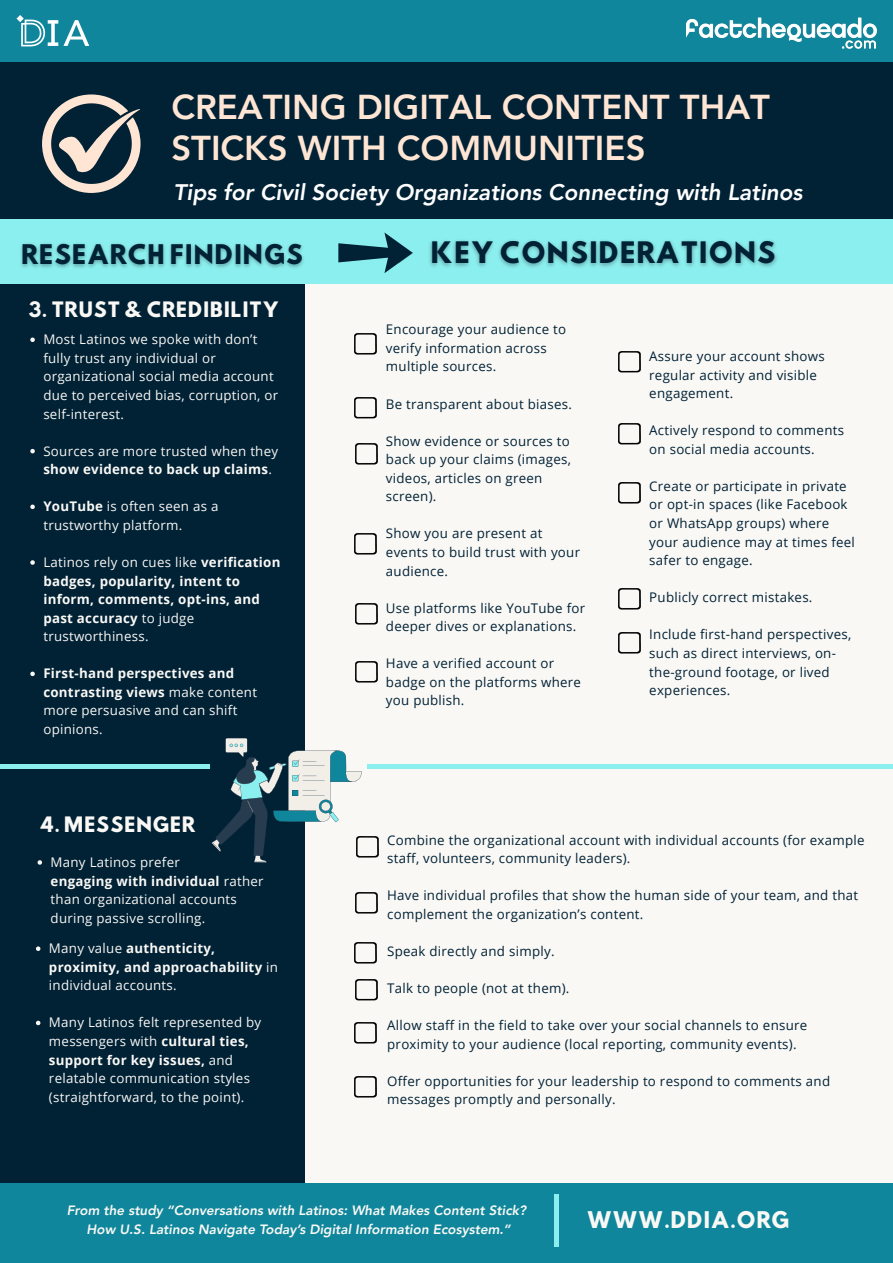
<style>
.page{position:relative;width:893px;height:1263px;background:#fff}
.page>*{position:absolute;margin:0;border:0;box-sizing:border-box;transform-origin:0 0}
.t1{font:800 34.5px/41px "Avenir LT Pro";color:#ffe5d3}
.t2{font:26.25px "Hussar Bd";letter-spacing:.02em;color:#012135}
.t3{font:24px "Hussar Bd";letter-spacing:.02em;color:#012135}
.t4{font:italic 800 22.5px "Avenir LT Pro";color:#fff}
.t5{font:20.4px "Hussar Bd";letter-spacing:.02em;color:#f9f8f5}
.t6{font:18.83px "Hussar Bd";letter-spacing:.02em;color:#f9f8f5}
.t7{font:italic 800 13.5px/18.5px "Avenir LT Pro";color:#f9f8f5;text-align:center}
.t8{font:13.27px/18.5px "Open Sans";letter-spacing:.02em;color:#012135}
.t9{font:13.27px/18.5px "Open Sans";letter-spacing:.02em;color:#f9f8f5}
.t10{font:700 13.27px/18.5px "Open Sans";letter-spacing:.02em;color:#f9f8f5}
.s1{font-weight:700}
.s2{font-weight:400}
</style>
<div class="page">
<div style="left:0;top:0;width:892px;height:1262px;background:#012135"></div>
<div style="left:266px;top:224px;width:627px;height:975px;background:#f9f8f5"></div>
<div style="left:0;top:272px;width:305px;height:975px;background:#012135"></div>
<div style="left:0;top:219px;width:893px;height:64px;background:#8cefef"></div>
<div style="left:0;top:1183px;width:893px;height:80px;background:#0f869b"></div>
<div style="left:0;top:0;width:893px;height:62px;background:#0f869b"></div>
<svg style="left:17px;top:15px;width:72px;height:31px"></svg>
<svg style="left:42px;top:94px;width:99px;height:99px"></svg>
<img style="left:355px;top:397px;width:22px;height:22px">
<svg style="left:338px;top:232px;width:75px;height:41px"></svg>
<img style="left:355px;top:661px;width:22px;height:22px">
<img style="left:618px;top:351px;width:22px;height:22px">
<img style="left:618px;top:589px;width:22px;height:21px">
<img style="left:618px;top:423px;width:22px;height:22px">
<img style="left:355px;top:444px;width:22px;height:21px">
<img style="left:355px;top:333px;width:22px;height:22px">
<img style="left:355px;top:604px;width:22px;height:21px">
<img style="left:355px;top:534px;width:22px;height:21px">
<img style="left:618px;top:483px;width:22px;height:21px">
<hr style="left:554px;top:1194px;width:4px;height:53px;background:#8cefef">
<img style="left:618px;top:632px;width:22px;height:22px">
<img style="left:355px;top:1023px;width:22px;height:21px">
<img style="left:355px;top:942px;width:22px;height:59px">
<img style="left:355px;top:893px;width:22px;height:21px">
<img style="left:355px;top:1076px;width:22px;height:22px">
<svg style="left:30px;top:337px;width:5px;height:5px"></svg>
<svg style="left:30px;top:449px;width:5px;height:4px"></svg>
<svg style="left:30px;top:505px;width:5px;height:4px"></svg>
<svg style="left:30px;top:560px;width:5px;height:5px"></svg>
<svg style="left:30px;top:672px;width:5px;height:4px"></svg>
<hr style="left:368px;top:764px;width:525px;height:4px;background:#8cefef">
<svg style="left:211px;top:738px;width:151px;height:124px"></svg>
<img style="left:357px;top:836px;width:22px;height:26px">
<svg style="left:38px;top:860px;width:4px;height:5px"></svg>
<svg style="left:36px;top:946px;width:4px;height:5px"></svg>
<svg style="left:36px;top:1021px;width:4px;height:4px"></svg>
<hr style="left:0;top:764px;width:210px;height:4px;background:#8cefef">
<img style="left:21px;top:243px;width:283px;height:25px">
<img style="left:429px;top:240px;width:348px;height:28px">
<img style="left:686px;top:17px;width:191px;height:32px">
<h1 class="t1" style="left:171px;top:90px;width:600px">CREATING DIGITAL CONTENT THAT<br>STICKS WITH COMMUNITIES</h1>
<h3 class="t4" style="left:174px;top:183px;width:630px">Tips for Civil Society Organizations Connecting with Latinos</h3>
<h3 class="t3" style="left:21px;top:243px;width:283px">RESEARCH FINDINGS</h3>
<h2 class="t2" style="left:431px;top:240px;width:346px">KEY CONSIDERATIONS</h2>
<h3 class="t6" style="left:28px;top:301px;width:253px">3. TRUST &amp; CREDIBILITY</h3>
<p class="t9" style="left:43px;top:330px;width:236px">Most Latinos we spoke with don’t fully trust any individual or organizational social media account due to perceived bias, corruption, or self-interest.</p>
<p class="t9" style="left:43px;top:441px;width:236px">Sources are more trusted when they <span class="s1">show evidence to back up claims</span>.</p>
<p class="t9" style="left:43px;top:497px;width:176px"><span class="s1">YouTube</span> is often seen as a trustworthy platform.</p>
<p class="t10" style="left:43px;top:553px;width:238px"><span class="s2">Latinos rely on cues like</span> verification badges, popularity, intent to inform, comments, opt-ins, and past accuracy <span class="s2">to judge trustworthiness.</span></p>
<p class="t9" style="left:43px;top:664px;width:215px"><span class="s1">First-hand perspectives and contrasting views</span> make content more persuasive and can shift opinions.</p>
<h3 class="t6" style="left:39px;top:815px;width:157px">4. MESSENGER</h3>
<p class="t9" style="left:51px;top:852px;width:214px">Many Latinos prefer<br><span class="s1">engaging with individual</span> rather than organizational accounts during passive scrolling.</p>
<p class="t10" style="left:49px;top:939px;width:230px"><span class="s2">Many value</span> authenticity, proximity, and approachability <span class="s2">in individual accounts.</span></p>
<p class="t9" style="left:49px;top:1013px;width:214px">Many Latinos felt represented by messengers with <span class="s1">cultural ties, support for key issues,</span> and relatable communication styles (straightforward, to the point).</p>
<p class="t8" style="left:386px;top:320px;width:182px">Encourage your audience to verify information across multiple sources.</p>
<p class="t8" style="left:386px;top:394px;width:187px">Be transparent about biases.</p>
<p class="t8" style="left:386px;top:431px;width:187px">Show evidence or sources to back up your claims (images, videos, articles on green screen).</p>
<p class="t8" style="left:386px;top:524px;width:196px">Show you are present at events to build trust with your audience.</p>
<p class="t8" style="left:386px;top:598px;width:201px">Use platforms like YouTube for deeper dives or explanations.</p>
<p class="t8" style="left:386px;top:654px;width:197px">Have a verified account or badge on the platforms where you publish.</p>
<p class="t8" style="left:649px;top:347px;width:177px">Assure your account shows regular activity and visible engagement.</p>
<p class="t8" style="left:649px;top:421px;width:196px">Actively respond to comments on social media accounts.</p>
<p class="t8" style="left:649px;top:476px;width:207px">Create or participate in private or opt-in spaces (like Facebook or WhatsApp groups) where your audience may at times feel safer to engage.</p>
<p class="t8" style="left:649px;top:588px;width:165px">Publicly correct mistakes.</p>
<p class="t8" style="left:649px;top:625px;width:204px">Include first-hand perspectives, such as direct interviews, on&shy;the-ground footage, or lived experiences.</p>
<p class="t8" style="left:387px;top:830px;width:479px">Combine the organizational account with individual accounts (for example staff, volunteers, community leaders).</p>
<p class="t8" style="left:387px;top:886px;width:472px">Have individual profiles that show the human side of your team, and that complement the organization’s content.</p>
<p class="t8" style="left:387px;top:941px;width:169px">Speak directly and simply.</p>
<p class="t8" style="left:387px;top:979px;width:184px">Talk to people (not at them).</p>
<p class="t8" style="left:387px;top:1016px;width:421px">Allow staff in the field to take over your social channels to ensure proximity to your audience (local reporting, community events).</p>
<p class="t8" style="left:387px;top:1071px;width:444px">Offer opportunities for your leadership to respond to comments and messages promptly and personally.</p>
<p class="t7" style="left:67px;top:1202px;width:461px">From the study “Conversations with Latinos: What Makes Content Stick?<br>How U.S. Latinos Navigate Today’s Digital Information Ecosystem.”</p>
<h3 class="t5" style="left:587px;top:1210px;width:204px">WWW.DDIA.ORG</h3>
</div>
